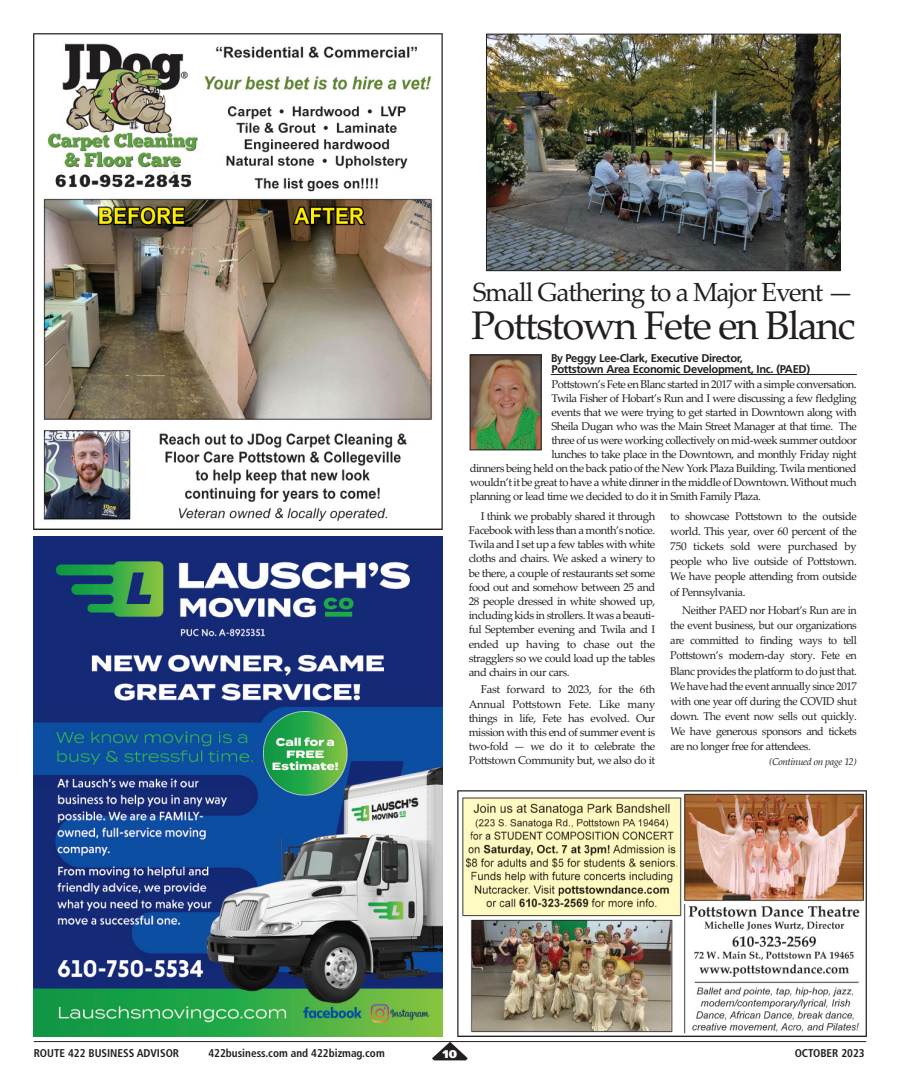
<style>
.page{position:relative;width:900px;height:1092px;background:#fff}
.page>*{position:absolute;margin:0;border:0;box-sizing:border-box;transform-origin:0 0}
.t1{font:40px "Palatino Linotype";letter-spacing:-.045em;color:#231f20}
.t2{font:26.25px "Palatino Linotype";letter-spacing:-.045em;color:#231f20}
.t3{font:11.25px/14.2px "Palatino Linotype";letter-spacing:-.045em;color:#231f20;text-align:justify}
.t4{font:700 11.25px/11.2px "Frutiger";letter-spacing:-.03em;color:#231f20;scale:.93 1}
.t5{font:700 condensed 11.25px "Frutiger";color:#231f20}
.t6{font:900 11.25px "Frutiger";color:#fff}
.t7{font:italic 10px "Palatino Linotype";letter-spacing:-.04em;color:#231f20}
</style>
<div class="page">
<hr style="left:34px;top:1041px;width:832px;height:1px;background:#231f20">
<svg style="left:432px;top:1041px;width:36px;height:19px"></svg>
<hr style="left:551px;top:374px;width:306px;height:1px;background:#231f20">
<img style="left:472px;top:356px;width:67px;height:92px">
<div style="left:470px;top:354px;width:71px;height:96px;border:1px solid #231f20"></div>
<img style="left:488px;top:36px;width:350px;height:233px">
<div style="left:486px;top:34px;width:354px;height:237px;border:1px solid #231f20"></div>
<img style="left:458px;top:790px;width:408px;height:246px">
<img style="left:34px;top:536px;width:408px;height:500px">
<img style="left:34px;top:34px;width:408px;height:495px">
<h2 class="t2" style="left:473px;top:277px;width:383px">Small Gathering to a Major Event —</h2>
<h1 class="t1" style="left:471px;top:302px;width:386px">Pottstown Fete en Blanc</h1>
<p class="t4" style="left:551px;top:353px;width:280px">By Peggy Lee-Clark, Executive Director,<br>Pottstown Area Economic Development, Inc. (PAED)</p>
<p class="t3" style="left:551px;top:377px;width:307px">Pottstown’s Fete en Blanc started in 2017 with a simple conversation.</p>
<p class="t3" style="left:551px;top:391px;width:307px">Twila Fisher of Hobart’s Run and I were discussing a few fledgling</p>
<p class="t3" style="left:551px;top:405px;width:307px">events that we were trying to get started in Downtown along with</p>
<p class="t3" style="left:551px;top:419px;width:307px">Sheila Dugan who was the Main Street Manager at that time. The</p>
<p class="t3" style="left:551px;top:433px;width:307px">three of us were working collectively on mid-week summer outdoor</p>
<p class="t3" style="left:551px;top:447px;width:307px">lunches to take place in the Downtown, and monthly Friday night</p>
<p class="t3" style="left:470px;top:461px;width:389px">dinners being held on the back patio of the New York Plaza Building. Twila mentioned</p>
<p class="t3" style="left:470px;top:475px;width:389px">wouldn’t it be great to have a white dinner in the middle of Downtown. Without much</p>
<p class="t3" style="left:470px;top:489px;width:293px">planning or lead time we decided to do it in Smith Family Plaza.</p>
<p class="t3" style="left:469px;top:508px;width:188px;text-indent:12px">I think we probably shared it through Facebook with less than a month’s notice.<br>Twila and I set up a few tables with white cloths and chairs. We asked a winery to be there, a couple of restaurants set some food out and somehow between 25 and 28 people dressed in white showed up, including kids in strollers. It was a beauti&shy;ful September evening and Twila and I ended up having to chase out the stragglers so we could load up the tables and chairs in our cars.</p>
<p class="t3" style="left:469px;top:682px;width:188px;text-indent:12px">Fast forward to 2023, for the 6th Annual Pottstown Fete. Like many things in life, Fete has evolved. Our mission with this end of summer event is two-fold — we do it to celebrate the Pottstown Community but, we also do it</p>
<p class="t3" style="left:670px;top:508px;width:188px;line-height:15.1px">to showcase Pottstown to the outside world. This year, over 60 percent of the 750 tickets sold were purchased by people who live outside of Pottstown.<br>We have people attending from outside of Pennsylvania.</p>
<p class="t3" style="left:670px;top:602px;width:188px;line-height:15.1px;text-indent:12px">Neither PAED nor Hobart’s Run are in the event business, but our organizations are committed to finding ways to tell Pottstown’s modern-day story. Fete en Blanc provides the platform to do just that.<br>We have had the event annually since 2017 with one year off during the COVID shut down. The event now sells out quickly.<br>We have generous sponsors and tickets are no longer free for attendees.</p>
<p class="t7" style="left:769px;top:755px;width:89px">(Continued on page 12)</p>
<p class="t5" style="left:34px;top:1048px;width:147px">ROUTE 422 BUSINESS ADVISOR</p>
<p class="t5" style="left:208px;top:1048px;width:178px">422business.com and 422bizmag.com</p>
<p class="t6" style="left:443px;top:1049px;width:16px">10</p>
<p class="t5" style="left:795px;top:1048px;width:72px">OCTOBER 2023</p>
</div>
